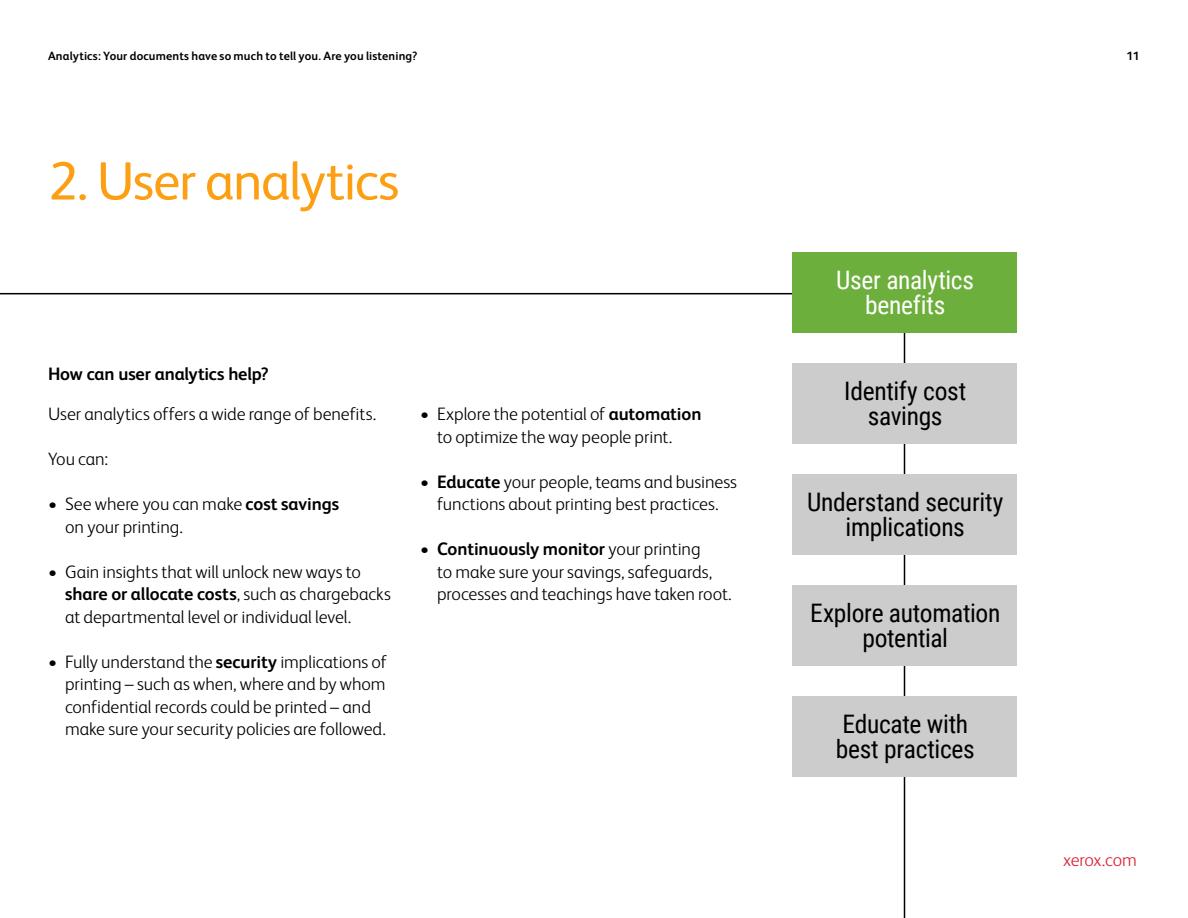
<style>
.page{position:relative;width:1188px;height:918px;background:#fff}
.page>*{position:absolute;margin:0;border:0;box-sizing:border-box;transform-origin:0 0}
.t1{font:54px "Xerox Sans";letter-spacing:-.02em;color:#fd9f13}
.t2{font:25.5px/25.5px "Roboto Condensed";letter-spacing:-.01em;color:#000;text-align:center}
.t3{font:25.5px/25.5px "Roboto Condensed";letter-spacing:-.015em;color:#fff;text-align:center}
.t4{font:300 18px/22.5px "Xerox Sans";letter-spacing:-.005em;color:#000}
.t5{font:700 18px "Xerox Sans";letter-spacing:-.01em;color:#000}
.t6{font:300 18px "Xerox Sans";letter-spacing:-.015em;color:#da2232}
.t7{font:700 12px "Xerox Sans";letter-spacing:.01em;color:#000}
.s1{font-weight:700}
</style>
<div class="page">
<hr style="left:0;top:293px;width:801px;height:1px;background:#000">
<hr style="left:904px;top:273px;width:1px;height:645px;background:#000">
<div style="left:792px;top:252px;width:225px;height:81px;background:#6daf3c"></div>
<div style="left:792px;top:363px;width:225px;height:81px;background:#ccc"></div>
<div style="left:792px;top:474px;width:225px;height:81px;background:#ccc"></div>
<div style="left:792px;top:585px;width:225px;height:81px;background:#ccc"></div>
<div style="left:792px;top:696px;width:225px;height:81px;background:#ccc"></div>
<p class="t7" style="left:48px;top:48px;width:371px">Analytics: Your documents have so much to tell you. Are you listening?</p>
<p class="t7" style="left:1127px;top:48px;width:14px">11</p>
<h1 class="t1" style="left:48px;top:145px;width:353px">2. User analytics</h1>
<p class="t5" style="left:48px;top:361px;width:222px">How can user analytics help?</p>
<p class="t4" style="left:48px;top:402px;width:330px">User analytics offers a wide range of benefits.</p>
<p class="t4" style="left:48px;top:447px;width:62px">You can:</p>
<p class="t4" style="left:65px;top:492px;width:276px;text-indent:-17px">• See where you can make <span class="s1">cost savings </span>on your printing.</p>
<p class="t4" style="left:65px;top:559px;width:327px;text-indent:-17px">• Gain insights that will unlock new ways to <span class="s1">share or allocate costs</span>, such as chargebacks at departmental level or individual level.</p>
<p class="t4" style="left:65px;top:649px;width:324px;text-indent:-17px">• Fully understand the <span class="s1">security</span> implications of printing – such as when, where and by whom confidential records could be printed – and make sure your security policies are followed.</p>
<p class="t4" style="left:437px;top:402px;width:266px;text-indent:-17px">• Explore the potential of <span class="s1">automation </span>to optimize the way people print.</p>
<p class="t4" style="left:420px;top:469px;width:319px;text-align:center">• <span class="s1">Educate</span> your people, teams and business functions about printing best practices.</p>
<p class="t4" style="left:437px;top:537px;width:296px;text-indent:-17px">• <span class="s1">Continuously monitor</span> your printing<br>to make sure your savings, safeguards, processes and teachings have taken root.</p>
<h2 class="t3" style="left:836px;top:266px;width:139px">User analytics benefits</h2>
<h2 class="t2" style="left:844px;top:377px;width:124px">Identify cost savings</h2>
<h2 class="t2" style="left:807px;top:488px;width:198px">Understand security implications</h2>
<h2 class="t2" style="left:810px;top:599px;width:192px">Explore automation potential</h2>
<h2 class="t2" style="left:836px;top:710px;width:140px;text-align:left">Educate with best practices</h2>
<p class="t6" style="left:1063px;top:848px;width:75px">xerox.com</p>
</div>
